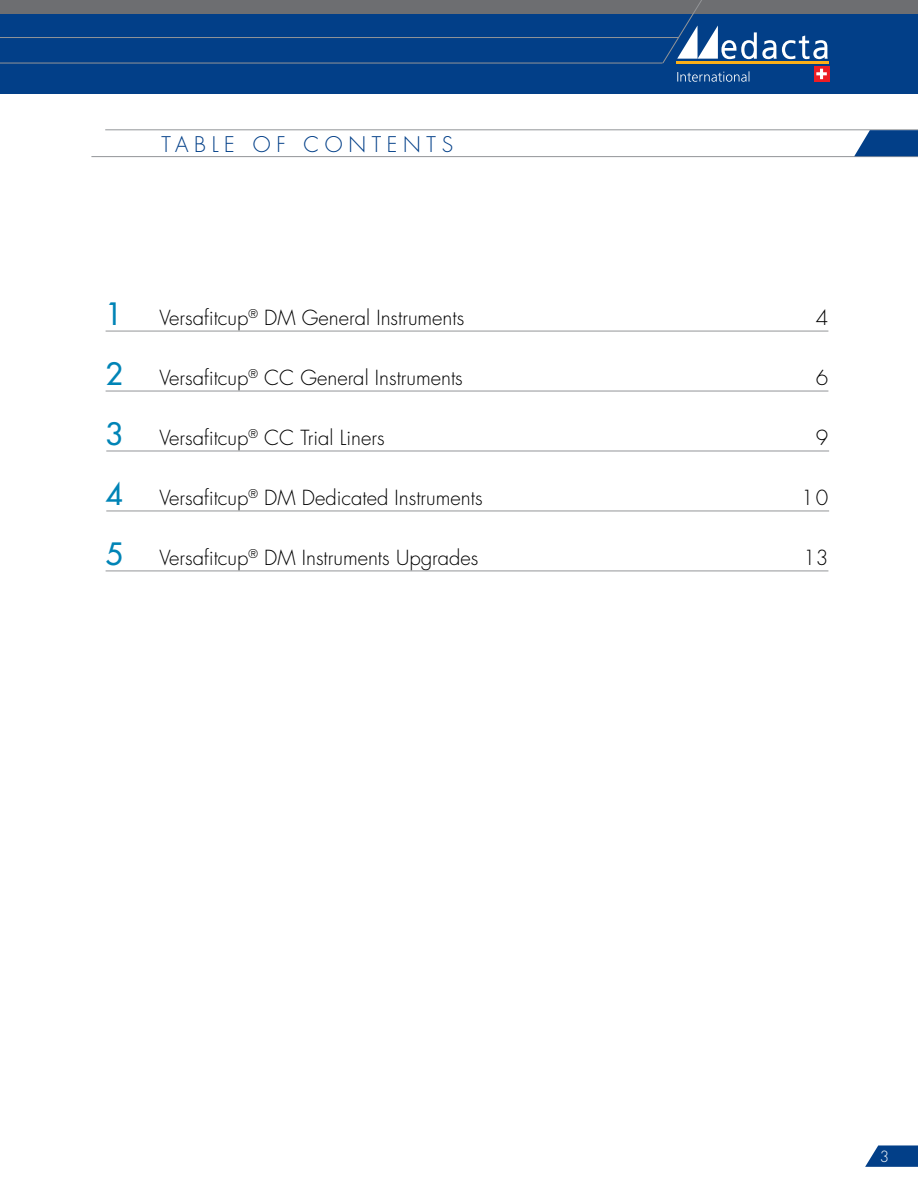
<style>
.page{position:relative;width:918px;height:1188px;background:#fff}
.page>*{position:absolute;margin:0;border:0;box-sizing:border-box;transform-origin:0 0}
.t1{font:300 21px "Futura Std";letter-spacing:.27em;color:#023f88}
.t2{font:300 20.25px "Futura Std";color:#000}
.t3{font:300 15px "Futura Std";color:#fff}
.s1{font-weight:500;font-size:30px;color:#0084b6}
</style>
<div class="page">
<svg style="left:865px;top:1145px;width:53px;height:22px"></svg>
<div style="left:0;top:14px;width:918px;height:79px;background:#023f88"></div>
<div style="left:0;top:0;width:918px;height:14px;background:#6d6e71"></div>
<hr style="left:676px;top:62px;width:153px;height:2px;background:#fcaf17">
<div style="left:814px;top:66px;width:15px;height:15px;background:#ed1d24"></div>
<hr style="left:0;top:37px;width:679px;height:1px;background:#939598">
<hr style="left:0;top:63px;width:663px;height:1px;background:#939598">
<svg style="left:662px;top:0;width:166px;height:82px"></svg>
<hr style="left:105px;top:129px;width:813px;height:1px;background:#939598">
<hr style="left:91px;top:156px;width:827px;height:1px;background:#939598">
<hr style="left:106px;top:331px;width:722px;height:1px;background:#939598">
<hr style="left:106px;top:391px;width:722px;height:1px;background:#939598">
<hr style="left:106px;top:451px;width:723px;height:1px;background:#939598">
<hr style="left:106px;top:511px;width:723px;height:1px;background:#939598">
<hr style="left:106px;top:571px;width:722px;height:1px;background:#939598">
<svg style="left:854px;top:130px;width:64px;height:26px;background:#235897"></svg>
<p class="t1" style="left:162px;top:131px;width:293px">TABLE OF CONTENTS</p>
<p class="t2" style="left:106px;top:305px;width:360px"><span class="s1">1</span> Versafitcup<sup>®</sup> DM General Instruments</p>
<p class="t2" style="left:816px;top:305px;width:14px">4</p>
<p class="t2" style="left:106px;top:365px;width:359px"><span class="s1">2</span> Versafitcup<sup>®</sup> CC General Instruments</p>
<p class="t2" style="left:816px;top:365px;width:14px">6</p>
<p class="t2" style="left:106px;top:425px;width:281px"><span class="s1">3</span> Versafitcup<sup>®</sup> CC Trial Liners</p>
<p class="t2" style="left:816px;top:425px;width:14px">9</p>
<p class="t2" style="left:106px;top:485px;width:379px"><span class="s1">4</span> Versafitcup<sup>®</sup> DM Dedicated Instruments</p>
<p class="t2" style="left:801px;top:485px;width:29px">10</p>
<p class="t2" style="left:106px;top:545px;width:374px"><span class="s1">5</span> Versafitcup<sup>®</sup> DM Instruments Upgrades</p>
<p class="t2" style="left:803px;top:545px;width:27px">13</p>
<p class="t3" style="left:880px;top:1148px;width:11px">3</p>
</div>
